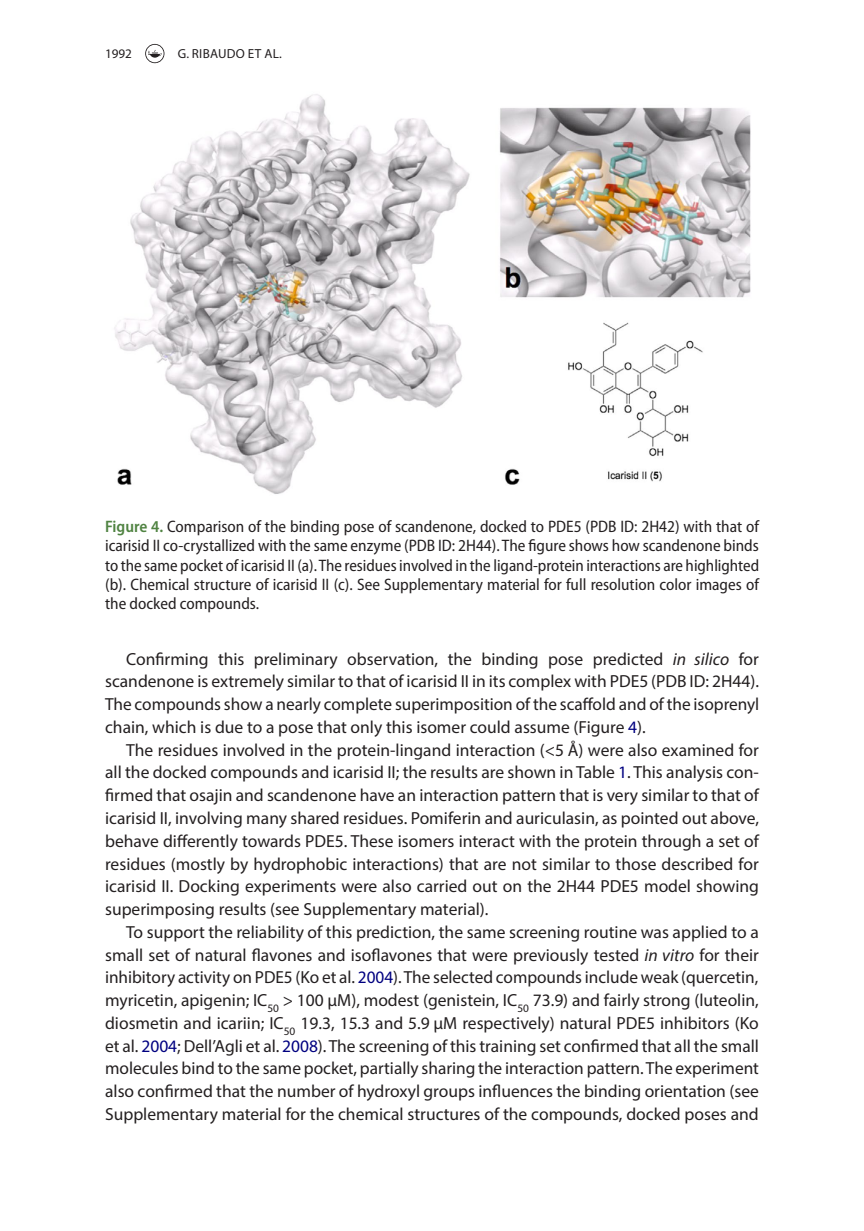
<style>
.page{position:relative;width:864px;height:1231px;background:#fff}
.page>*{position:absolute;margin:0;border:0;box-sizing:border-box;transform-origin:0 0}
.t1{font:17.5px/22.8px "Myriad Pro";color:#231f20;text-align:justify}
.t2{font:semi-condensed 16.62px/19.2px "Myriad Pro";color:#231f20;text-align:justify}
.t3{font:13.12px "Myriad Pro";letter-spacing:.02em;color:#231f20}
.s1{font-weight:600;color:#508342}
.s2{font-style:italic}
.s3{color:#000080}
</style>
<div class="page">
<svg style="left:145px;top:44px;width:19px;height:19px"></svg>
<img style="left:114px;top:94px;width:637px;height:400px">
<p class="t3" style="left:105px;top:45px;width:28px">1992</p>
<p class="t3" style="left:178px;top:45px;width:105px">G. RIBAUDO ET AL.</p>
<p class="t2" style="left:105px;top:517px;width:655px"><span class="s1">Figure 4.</span> Comparison of the binding pose of scandenone, docked to PDE5 (PDB ID: 2H42) with that of icarisid II co-crystallized with the same enzyme (PDB ID: 2H44). The figure shows how scandenone binds to the same pocket of icarisid II (a). The residues involved in the ligand-protein interactions are highlighted (b). Chemical structure of icarisid II (c). See Supplementary material for full resolution color images of the docked compounds.</p>
<p class="t1" style="left:105px;top:647px;width:655px;text-indent:21px">Confirming this preliminary observation, the binding pose predicted <span class="s2">in silico</span> for scandenone is extremely similar to that of icarisid II in its complex with PDE5 (PDB ID: 2H44).<br>The compounds show a nearly complete superimposition of the scaffold and of the isoprenyl chain, which is due to a pose that only this isomer could assume (Figure <span class="s3">4</span>).</p>
<p class="t1" style="left:105px;top:738px;width:655px;text-indent:21px">The residues involved in the protein-lingand interaction (&lt;5 Å) were also examined for all the docked compounds and icarisid II; the results are shown in Table <span class="s3">1</span>. This analysis con&shy;firmed that osajin and scandenone have an interaction pattern that is very similar to that of icarisid II, involving many shared residues. Pomiferin and auriculasin, as pointed out above, behave differently towards PDE5. These isomers interact with the protein through a set of residues (mostly by hydrophobic interactions) that are not similar to those described for icarisid II. Docking experiments were also carried out on the 2H44 PDE5 model showing superimposing results (see Supplementary material).</p>
<p class="t1" style="left:105px;top:920px;width:655px;text-indent:21px">To support the reliability of this prediction, the same screening routine was applied to a small set of natural flavones and isoflavones that were previously tested <span class="s2">in vitro</span> for their inhibitory activity on PDE5 (Ko et al. <span class="s3">2004</span>). The selected compounds include weak (quercetin, myricetin, apigenin; IC<sub>50</sub> &gt; 100 μM), modest (genistein, IC<sub>50</sub> 73.9) and fairly strong (luteolin, diosmetin and icariin; IC<sub>50</sub> 19.3, 15.3 and 5.9 μM respectively) natural PDE5 inhibitors (Ko et al. <span class="s3">2004</span>; Dell’Agli et al. <span class="s3">2008</span>). The screening of this training set confirmed that all the small molecules bind to the same pocket, partially sharing the interaction pattern. The experiment also confirmed that the number of hydroxyl groups influences the binding orientation (see Supplementary material for the chemical structures of the compounds, docked poses and</p>
</div>
